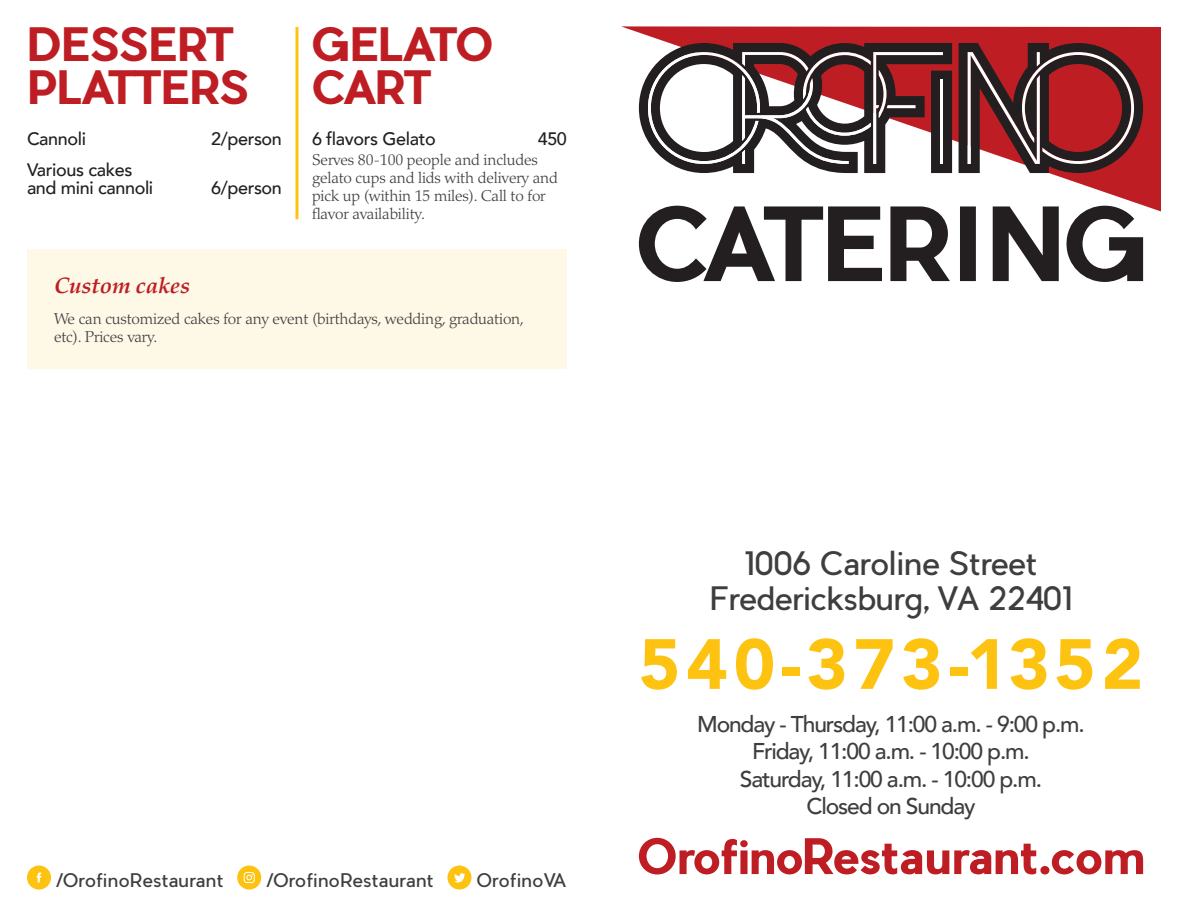
<style>
.page{position:relative;width:1188px;height:918px;background:#fff}
.page>*{position:absolute;margin:0;border:0;box-sizing:border-box;transform-origin:0 0}
.t1{font:900 70.2px "Avenir";letter-spacing:.085em;color:#fec210}
.Menu_Section{font:700 45px/43.5px "Pier Sans";letter-spacing:-.03em;color:#be1e23}
.t2{font:31.65px "Pier Sans";letter-spacing:-.02em;color:#3e3e3f}
.t3{font:500 22.8px/27.5px "Avenir";letter-spacing:-.05em;color:#3e3e3f;text-align:center}
.Menu_Introduction{font:italic 700 22.5px "Palatino";letter-spacing:-.01em;color:#be1e23}
.Callout_1{font:18.45px "Pier Sans";color:#3e3e3f}
.Menu_Item{font:500 18px/18px "Avenir";letter-spacing:-.02em;color:#231f20}
.Menu_Description{font:300 15.75px/18px "Palatino";letter-spacing:-.01em;color:#3e3e3f}
</style>
<div class="page">
<svg style="left:621px;top:26px;width:540px;height:185px"></svg>
<svg style="left:959px;top:43px;width:184px;height:130px;background:#80373a"></svg>
<svg style="left:639px;top:43px;width:313px;height:130px"></svg>
<svg style="left:639px;top:206px;width:504px;height:76px"></svg>
<svg style="left:639px;top:838px;width:504px;height:37px"></svg>
<svg style="left:27px;top:866px;width:24px;height:24px"></svg>
<svg style="left:237px;top:866px;width:24px;height:24px"></svg>
<svg style="left:447px;top:866px;width:24px;height:24px"></svg>
<div style="left:27px;top:249px;width:540px;height:120px;background:#fef8e6"></div>
<hr style="left:296px;top:27px;width:2px;height:192px;background:#fec210">
<p class="Menu_Section" style="left:27px;top:22px;width:225px">DESSERT<br>PLATTERS</p>
<p class="Menu_Item" style="left:27px;top:128px;width:61px">Cannoli</p>
<p class="Menu_Item" style="left:211px;top:128px;width:72px">2/person</p>
<p class="Menu_Item" style="left:27px;top:160px;width:128px">Various cakes and mini cannoli</p>
<p class="Menu_Item" style="left:211px;top:178px;width:72px">6/person</p>
<p class="Menu_Section" style="left:312px;top:22px;width:184px">GELATO<br>CART</p>
<p class="Menu_Item" style="left:312px;top:128px;width:125px">6 flavors Gelato</p>
<p class="Menu_Item" style="left:538px;top:128px;width:31px">450</p>
<p class="Menu_Description" style="left:312px;top:151px;width:247px">Serves 80-100 people and includes gelato cups and lids with delivery and pick up (within 15 miles). Call to for flavor availability.</p>
<p class="Menu_Introduction" style="left:54px;top:272px;width:138px">Custom cakes</p>
<p class="Menu_Description" style="left:54px;top:310px;width:472px">We can customized cakes for any event (birthdays, wedding, graduation, etc). Prices vary.</p>
<p class="Callout_1" style="left:57px;top:869px;width:169px">/OrofinoRestaurant</p>
<p class="Callout_1" style="left:267px;top:869px;width:169px">/OrofinoRestaurant</p>
<p class="Callout_1" style="left:477px;top:869px;width:91px">OrofinoVA</p>
<p class="t2" style="left:744px;top:543px;width:295px">1006 Caroline Street</p>
<p class="t2" style="left:709px;top:578px;width:365px">Fredericksburg, VA 22401</p>
<p class="t1" style="left:639px;top:604px;width:506px">540-373-1352</p>
<p class="t3" style="left:697px;top:709px;width:389px">Monday - Thursday, 11:00 a.m. - 9:00 p.m.</p>
<p class="t3" style="left:752px;top:737px;width:279px">Friday, 11:00 a.m. - 10:00 p.m.</p>
<p class="t3" style="left:740px;top:764px;width:304px">Saturday, 11:00 a.m. - 10:00 p.m.<br>Closed on Sunday</p>
</div>
